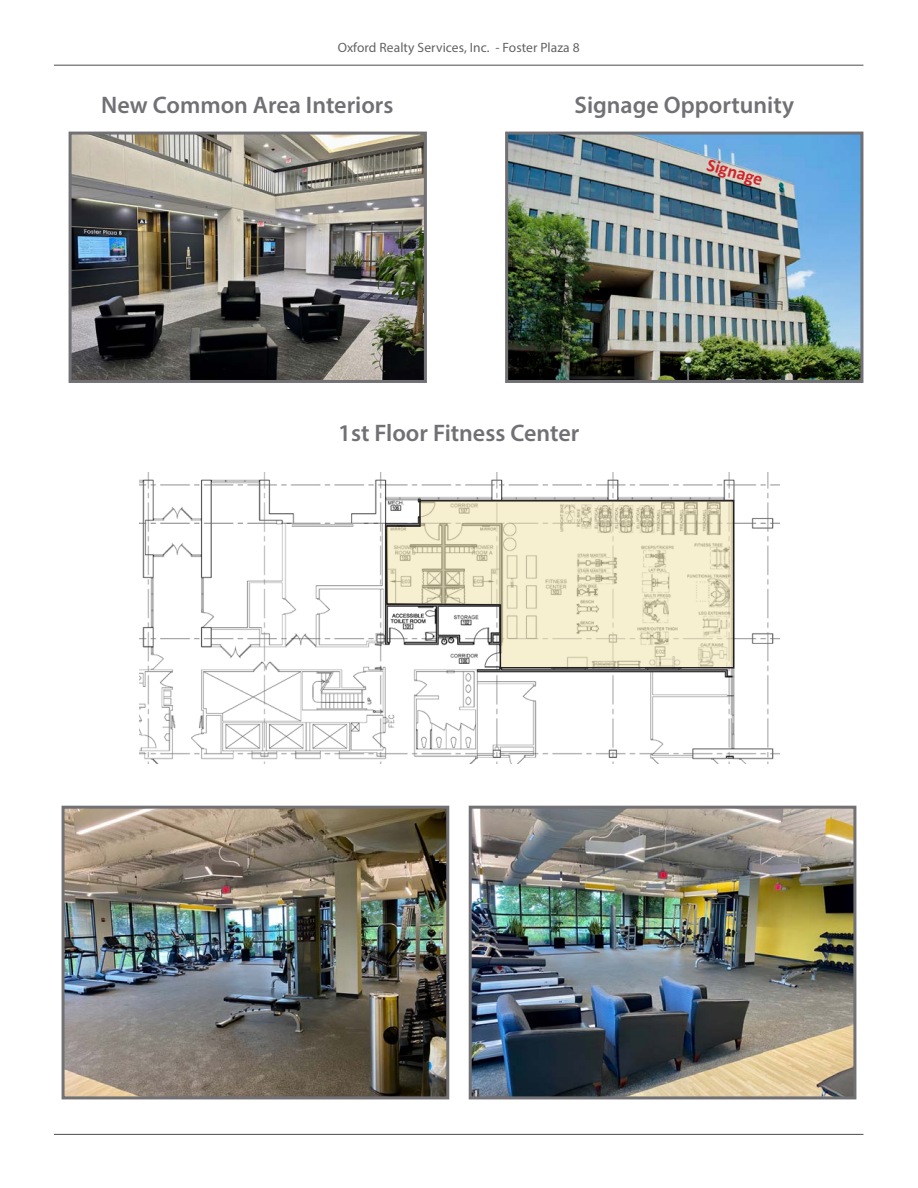
<style>
.page{position:relative;width:918px;height:1188px;background:#fff}
.page>*{position:absolute;margin:0;border:0;box-sizing:border-box;transform-origin:0 0}
.t1{font:600 24px "Myriad Pro";color:#717074}
.t2{font:700 18px "Calibri";color:#d1232a}
.t3{font:13.5px "Myriad Pro";letter-spacing:.005em;color:#636366}
</style>
<div class="page">
<hr style="left:54px;top:1134px;width:809px;height:1px;background:#4b4c4d">
<hr style="left:54px;top:65px;width:809px;height:1px;background:#4b4c4d">
<img style="left:66px;top:810px;width:379px;height:285px">
<div style="left:62px;top:806px;width:387px;height:293px;border:3px solid #717074"></div>
<img style="left:139px;top:473px;width:641px;height:290px">
<img style="left:473px;top:810px;width:379px;height:285px">
<div style="left:469px;top:806px;width:387px;height:293px;border:3px solid #717074"></div>
<svg style="left:385px;top:499px;width:350px;height:170px"></svg>
<img style="left:73px;top:136px;width:350px;height:243px">
<div style="left:69px;top:132px;width:358px;height:251px;border:3px solid #717074"></div>
<img style="left:509px;top:136px;width:350px;height:243px">
<div style="left:505px;top:132px;width:358px;height:251px;border:3px solid #717074"></div>
<p class="t3" style="left:338px;top:39px;width:244px">Oxford Realty Services, Inc. - Foster Plaza 8</p>
<p class="t1" style="left:101px;top:90px;width:294px">New Common Area Interiors</p>
<p class="t1" style="left:575px;top:90px;width:221px">Signage Opportunity</p>
<p class="t1" style="left:338px;top:418px;width:243px">1st Floor Fitness Center</p>
<p class="t2" style="left:711px;top:152px;width:59px;rotate:16deg">Signage</p>
</div>
